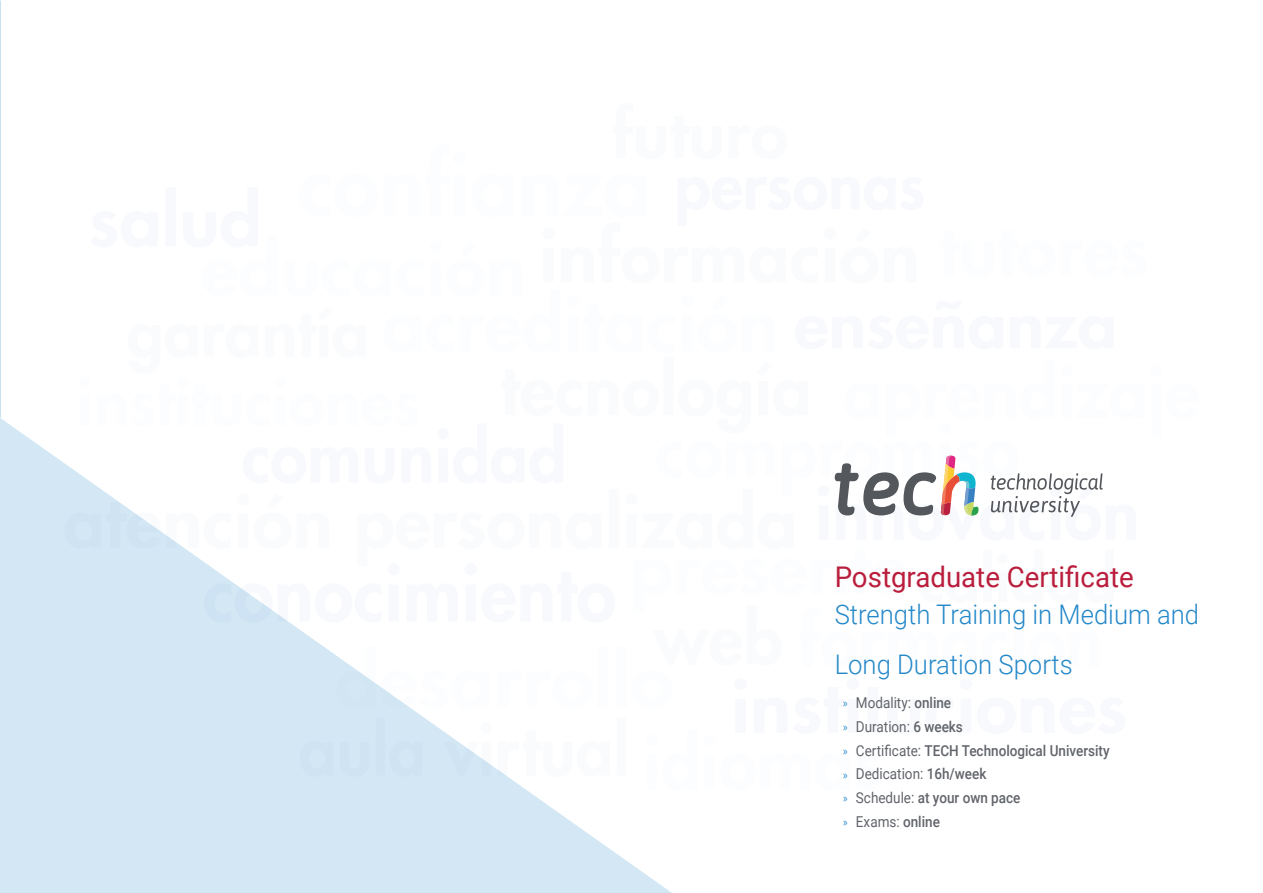
<style>
.page{position:relative;width:1263px;height:893px;background:#fff}
.page>*{position:absolute;margin:0;border:0;box-sizing:border-box;transform-origin:0 0}
.t1{font:28.5px "Roboto";color:#ba1e3c}
.t2{font:300 27px/49.9px "Roboto";color:#2488c9;scale:.95 1}
.t3{font:500 15px/23.7px "Roboto";color:#61646a;scale:.9 1}
.s1{font-family:"Myriad Pro";font-weight:400;font-size:12px;color:#2488c9}
.s2{font-weight:400}
</style>
<div class="page">
<svg style="left:0;top:418px;width:672px;height:475px;background:#d8e9f5"></svg>
<svg style="left:64px;top:418px;width:1039px;height:372px"></svg>
<h1 class="t1" style="left:835px;top:557px;width:301px">Postgraduate Certificate</h1>
<h2 class="t2" style="left:835px;top:588px;width:385px">Strength Training in Medium and<br>Long Duration Sports</h2>
<p class="t3" style="left:843px;top:690px;width:297px"><span class="s1">»</span> <span class="s2">Modality:</span> online<br><span class="s1">»</span> <span class="s2">Duration:</span> 6 weeks<br><span class="s1">»</span> <span class="s2">Certificate:</span> TECH Technological University <span class="s1">»</span> <span class="s2">Dedication:</span> 16h/week<br><span class="s1">»</span> <span class="s2">Schedule:</span> at your own pace<br><span class="s1">»</span> <span class="s2">Exams:</span> online</p>
</div>
